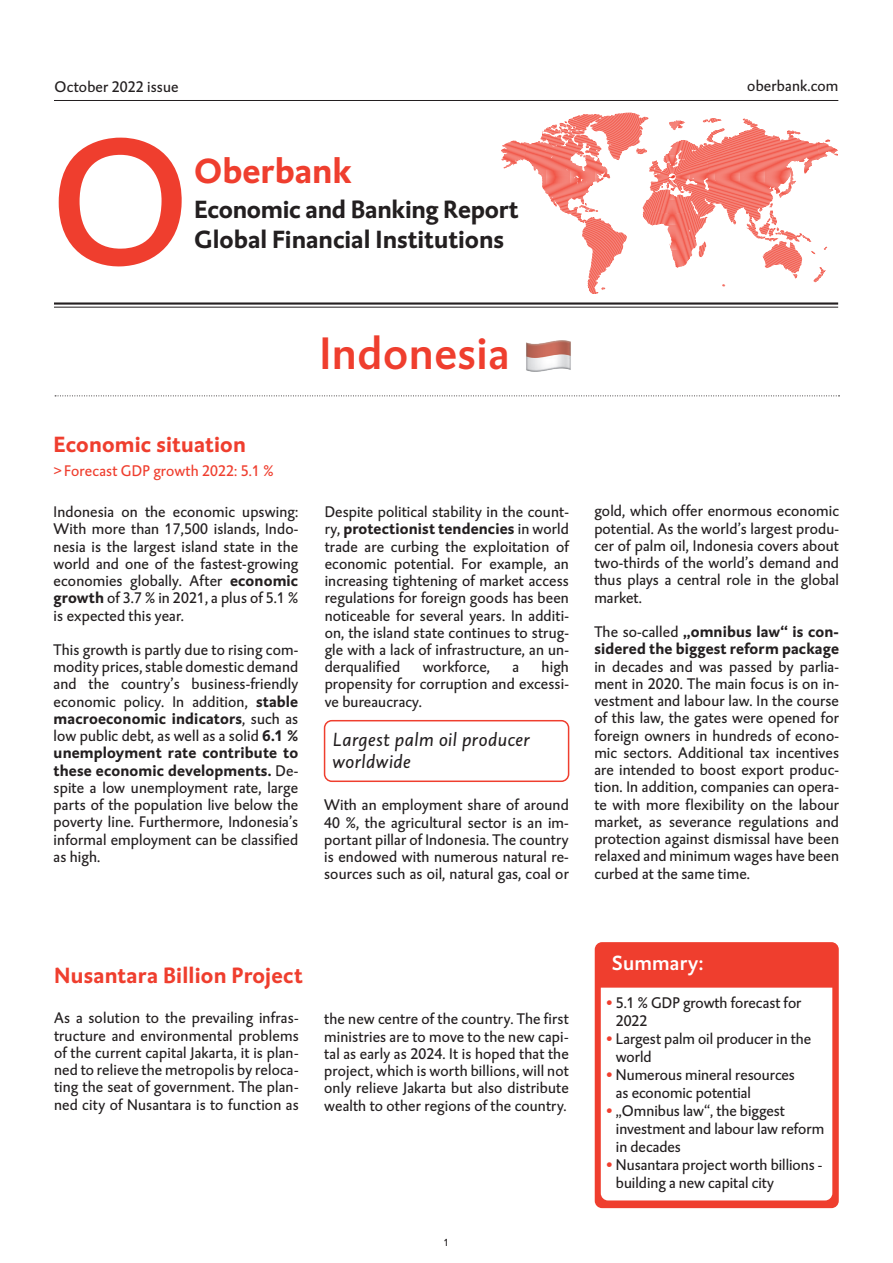
<style>
.page{position:relative;width:893px;height:1263px;background:#fff}
.page>*{position:absolute;margin:0;border:0;box-sizing:border-box;transform-origin:0 0}
.t1{font:46.5px "DTL Caspari T Medium";letter-spacing:.01em;color:#ef3e2e}
.t2{font:700 35.55px "DTL Caspari T";color:#ef3e2e}
.t3{font:700 25.35px/30.5px "DTL Caspari T";color:#231f20}
.t4{font:700 22.5px "DTL Caspari T";letter-spacing:.01em;color:#ef3e2e}
.t5{font:21px "DTL Caspari T Medium";letter-spacing:.01em;color:#fff}
.t6{font:italic 19.5px/22.5px "DTL Caspari T";letter-spacing:.025em;color:#231f20}
.t7{font:15.75px/17.2px "DTL Caspari TCE";letter-spacing:.01em;color:#231f20;text-align:justify}
.t8{font:15.75px/17.2px "DTL Caspari T";letter-spacing:.005em;color:#231f20}
.t9{font:700 15.75px/17.2px "DTL Caspari TCE";letter-spacing:.01em;color:#231f20}
.t10{font:15.75px "DTL Caspari T";letter-spacing:.01em;color:#ef3e2e}
.t11{font:10.5px "DTL Caspari T";color:#231f20}
.s1{font-weight:700}
.s2{font-weight:400}
.s3{color:#ef3e2e}
</style>
<div class="page">
<hr style="left:54px;top:100px;width:784px;height:1px;background:#231f20">
<svg style="left:59px;top:137px;width:123px;height:130px"></svg>
<hr style="left:54px;top:307px;width:784px;height:1px;background:#231f20">
<hr style="left:54px;top:302px;width:784px;height:3px;background:#231f20">
<svg style="left:55px;top:395px;width:784px;height:1px"></svg>
<div style="left:324px;top:720px;width:245px;height:62px;border:2px solid #ef3e2e;border-radius:7px"></div>
<svg style="left:493px;top:124px;width:346px;height:181px"></svg>
<svg style="left:554px;top:112px;width:236px;height:183px"></svg>
<div style="left:595px;top:942px;width:244px;height:266px;background:#ef3e2e;border-radius:7px"></div>
<div style="left:601px;top:988px;width:231px;height:212px;background:#fff"></div>
<p class="t8" style="left:55px;top:78px;width:125px">October 2022 issue</p>
<p class="t8" style="left:747px;top:77px;width:93px">oberbank.com</p>
<h2 class="t2" style="left:194px;top:147px;width:159px">Oberbank</h2>
<h3 class="t3" style="left:194px;top:193px;width:326px">Economic and Banking Report<br>Global Financial Institutions</h3>
<h1 class="t1" style="left:320px;top:324px;width:192px">Indonesia</h1>
<h3 class="t4" style="left:54px;top:430px;width:194px">Economic situation</h3>
<p class="t10" style="left:54px;top:462px;width:222px">&gt;Forecast GDP growth 2022: 5.1 %</p>
<p class="t7" style="left:54px;top:503px;width:246px">Indonesia on the economic upswing:<br>With more than 17,500 islands, Indo&shy;nesia is the largest island state in the world and one of the fastest-growing economies globally. After <span class="s1">economic growth</span> of 3.7 % in 2021, a plus of 5.1 % is expected this year.</p>
<p class="t7" style="left:54px;top:641px;width:246px">This growth is partly due to rising com&shy;modity prices, stable domestic demand and the country’s business-friendly economic policy. In addition, <span class="s1">stable macroeconomic indicators</span>, such as low public debt, as well as a solid <span class="s1">6.1 % unemployment rate contribute to these economic developments.</span> De&shy;spite a low unemployment rate, large parts of the population live below the poverty line. Furthermore, Indonesia’s informal employment can be classified as high.</p>
<p class="t7" style="left:325px;top:503px;width:246px">Despite political stability in the count&shy;ry, <span class="s1">protectionist tendencies</span> in world trade are curbing the exploitation of economic potential. For example, an increasing tightening of market access regulations for foreign goods has been noticeable for several years. In additi&shy;on, the island state continues to strug&shy;gle with a lack of infrastructure, an un&shy;derqualified</p>
<p class="t7" style="left:423px;top:658px;width:69px">workforce,</p>
<p class="t7" style="left:512px;top:658px;width:8px">a</p>
<p class="t7" style="left:325px;top:658px;width:246px;text-indent:217px">high propensity for corruption and excessi&shy;ve bureaucracy.</p>
<p class="t6" style="left:332px;top:728px;width:199px">Largest palm oil producer worldwide</p>
<p class="t7" style="left:324px;top:796px;width:246px">With an employment share of around 40 %, the agricultural sector is an im&shy;portant pillar of Indonesia. The country is endowed with numerous natural re&shy;sources such as oil, natural gas, coal or</p>
<p class="t7" style="left:594px;top:502px;width:246px">gold, which offer enormous economic potential. As the world’s largest produ&shy;cer of palm oil, Indonesia covers about two-thirds of the world’s demand and thus plays a central role in the global market.</p>
<p class="t9" style="left:594px;top:623px;width:246px"><span class="s2">The so-called</span> „omnibus law“ is con&shy;sidered the biggest reform package</p>
<p class="t7" style="left:594px;top:658px;width:246px">in decades and was passed by parlia&shy;ment in 2020. The main focus is on in&shy;vestment and labour law. In the course of this law, the gates were opened for foreign owners in hundreds of econo&shy;mic sectors. Additional tax incentives are intended to boost export produc&shy;tion. In addition, companies can opera&shy;te with more flexibility on the labour market, as severance regulations and protection against dismissal have been relaxed and minimum wages have been curbed at the same time.</p>
<h3 class="t4" style="left:54px;top:960px;width:250px">Nusantara Billion Project</h3>
<p class="t8" style="left:54px;top:1009px;width:246px;text-align:justify">As a solution to the prevailing infras&shy;tructure and environmental problems of the current capital Jakarta, it is plan&shy;ned to relieve the metropolis by reloca&shy;ting the seat of government. The plan&shy;ned city of Nusantara is to function as</p>
<p class="t8" style="left:324px;top:1010px;width:246px;text-align:justify">the new centre of the country. The first ministries are to move to the new capi&shy;tal as early as 2024. It is hoped that the project, which is worth billions, will not only relieve Jakarta but also distribute wealth to other regions of the country.</p>
<p class="t11" style="left:444px;top:1236px;width:7px">1</p>
<h3 class="t5" style="left:612px;top:950px;width:93px">Summary:</h3>
<p class="t8" style="left:616px;top:994px;width:187px;line-height:18px;text-indent:-11px"><span class="s3">•</span> 5.1 % GDP growth forecast for<br>2022</p>
<p class="t8" style="left:616px;top:1030px;width:197px;line-height:18px;text-indent:-11px"><span class="s3">•</span> Largest palm oil producer in the world</p>
<p class="t8" style="left:616px;top:1066px;width:180px;line-height:18px;text-indent:-11px"><span class="s3">•</span> Numerous mineral resources as economic potential</p>
<p class="t8" style="left:616px;top:1102px;width:210px;line-height:18px;text-indent:-11px"><span class="s3">•</span> „Omnibus law“, the biggest investment and labour law reform in decades</p>
<p class="t8" style="left:616px;top:1156px;width:208px;line-height:18px;text-indent:-11px"><span class="s3">•</span> Nusantara project worth billions - building a new capital city</p>
</div>
